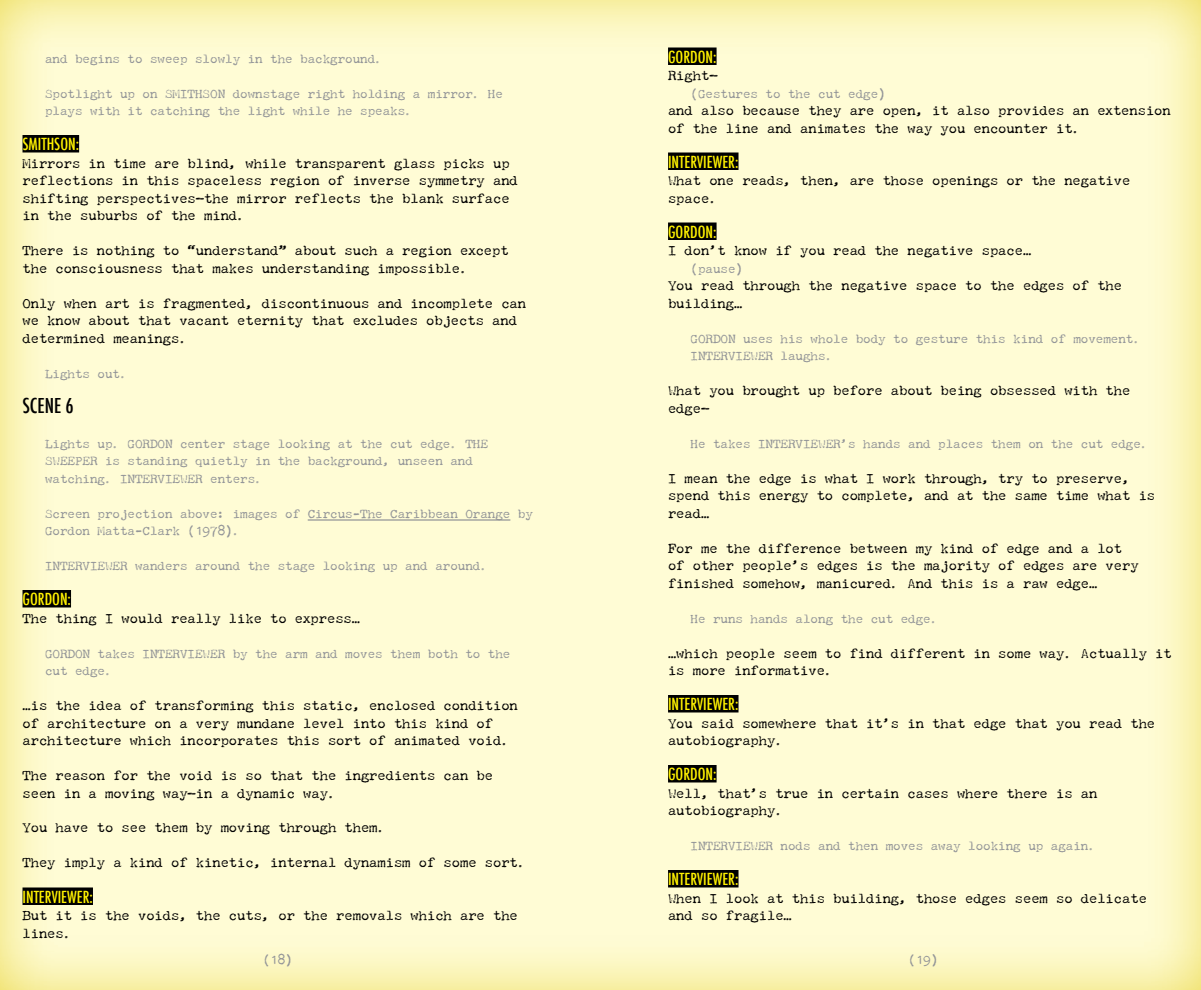
<style>
.page{position:relative;width:1201px;height:990px;background:#fff}
.page>*{position:absolute;margin:0;border:0;box-sizing:border-box;transform-origin:0 0}
.t1{font:500 condensed 20px "Futura";color:#000}
.t2{font:500 condensed 16.25px "Futura";color:#fff200}
.t3{font:13.75px/17.5px "P22 Typewriter";color:#000}
.t4{font:12.5px/17.5px "P22 Typewriter";color:#939598}
</style>
<div class="page">
<div style="left:0;top:0;width:1200px;height:990px;background:#e0c900;opacity:.75"></div>
<div style="left:22px;top:135px;width:57px;height:17px;background:#000"></div>
<hr style="left:307px;top:519px;width:203px;height:2px;background:#939598">
<div style="left:22px;top:590px;width:49px;height:18px;background:#000"></div>
<div style="left:22px;top:888px;width:71px;height:17px;background:#000"></div>
<div style="left:668px;top:48px;width:48px;height:17px;background:#000"></div>
<div style="left:668px;top:152px;width:70px;height:18px;background:#000"></div>
<div style="left:668px;top:222px;width:48px;height:18px;background:#000"></div>
<div style="left:668px;top:695px;width:70px;height:17px;background:#000"></div>
<div style="left:668px;top:765px;width:48px;height:17px;background:#000"></div>
<div style="left:668px;top:870px;width:70px;height:18px;background:#000"></div>
<p class="t4" style="left:45px;top:49px;width:339px">and begins to sweep slowly in the background.</p>
<p class="t4" style="left:45px;top:84px;width:459px">Spotlight up on SMITHSON downstage right holding a mirror. He plays with it catching the light while he speaks.</p>
<p class="t2" style="left:22px;top:134px;width:58px">SMITHSON:</p>
<p class="t3" style="left:22px;top:154px;width:497px">Mirrors in time are blind, while transparent glass picks up reflections in this spaceless region of inverse symmetry and shifting perspectives—the mirror reflects the blank surface in the suburbs of the mind.</p>
<p class="t3" style="left:22px;top:241px;width:487px">There is nothing to “understand” about such a region except the consciousness that makes understanding impossible.</p>
<p class="t3" style="left:22px;top:294px;width:505px">Only when art is fragmented, discontinuous and incomplete can we know about that vacant eternity that excludes objects and determined meanings.</p>
<p class="t4" style="left:45px;top:364px;width:84px">Lights out.</p>
<h1 class="t1" style="left:22px;top:392px;width:53px">SCENE 6</h1>
<p class="t4" style="left:45px;top:434px;width:444px">Lights up. GORDON center stage looking at the cut edge. THE<br>SWEEPER is standing quietly in the background, unseen and watching. INTERVIEWER enters.</p>
<p class="t4" style="left:45px;top:504px;width:489px">Screen projection above: images of Circus-The Caribbean Orange by<br>Gordon Matta-Clark (1978).</p>
<p class="t4" style="left:45px;top:557px;width:444px">INTERVIEWER wanders around the stage looking up and around.</p>
<p class="t2" style="left:22px;top:589px;width:50px">GORDON:</p>
<p class="t3" style="left:22px;top:609px;width:339px">The thing I would really like to express…</p>
<p class="t4" style="left:45px;top:644px;width:467px">GORDON takes INTERVIEWER by the arm and moves them both to the cut edge.</p>
<p class="t3" style="left:22px;top:696px;width:497px">…is the idea of transforming this static, enclosed condition of architecture on a very mundane level into this kind of architecture which incorporates this sort of animated void.</p>
<p class="t3" style="left:22px;top:766px;width:472px">The reason for the void is so that the ingredients can be seen in a moving way—in a dynamic way.</p>
<p class="t3" style="left:22px;top:819px;width:365px">You have to see them by moving through them.</p>
<p class="t3" style="left:22px;top:854px;width:505px">They imply a kind of kinetic, internal dynamism of some sort.</p>
<p class="t2" style="left:22px;top:886px;width:72px">INTERVIEWER:</p>
<p class="t3" style="left:22px;top:906px;width:497px">But it is the voids, the cuts, or the removals which are the lines.</p>
<p class="t2" style="left:668px;top:46px;width:50px">GORDON:</p>
<p class="t3" style="left:668px;top:66px;width:51px">Right—</p>
<p class="t4" style="left:690px;top:84px;width:197px">(Gestures to the cut edge)</p>
<p class="t3" style="left:668px;top:101px;width:504px">and also because they are open, it also provides an extension of the line and animates the way you encounter it.</p>
<p class="t2" style="left:668px;top:151px;width:72px">INTERVIEWER:</p>
<p class="t3" style="left:668px;top:171px;width:464px">What one reads, then, are those openings or the negative space.</p>
<p class="t2" style="left:668px;top:221px;width:50px">GORDON:</p>
<p class="t3" style="left:668px;top:241px;width:365px">I don’t know if you read the negative space…</p>
<p class="t4" style="left:690px;top:259px;width:54px">(pause)</p>
<p class="t3" style="left:668px;top:276px;width:455px">You read through the negative space to the edges of the building…</p>
<p class="t4" style="left:690px;top:329px;width:452px">GORDON uses his whole body to gesture this kind of movement.<br>INTERVIEWER laughs.</p>
<p class="t3" style="left:668px;top:381px;width:464px">What you brought up before about being obsessed with the edge—</p>
<p class="t4" style="left:690px;top:434px;width:459px">He takes INTERVIEWER’s hands and places them on the cut edge.</p>
<p class="t3" style="left:668px;top:469px;width:488px">I mean the edge is what I work through, try to preserve, spend this energy to complete, and at the same time what is read…</p>
<p class="t3" style="left:668px;top:539px;width:472px">For me the difference between my kind of edge and a lot of other people’s edges is the majority of edges are very finished somehow, manicured. And this is a raw edge…</p>
<p class="t4" style="left:690px;top:609px;width:249px">He runs hands along the cut edge.</p>
<p class="t3" style="left:668px;top:644px;width:505px">…which people seem to find different in some way. Actually it is more informative.</p>
<p class="t2" style="left:668px;top:694px;width:72px">INTERVIEWER:</p>
<p class="t3" style="left:668px;top:714px;width:488px">You said somewhere that it’s in that edge that you read the autobiography.</p>
<p class="t2" style="left:668px;top:764px;width:50px">GORDON:</p>
<p class="t3" style="left:668px;top:784px;width:431px">Well, that’s true in certain cases where there is an autobiography.</p>
<p class="t4" style="left:690px;top:837px;width:407px">INTERVIEWER nods and then moves away looking up again.</p>
<p class="t2" style="left:668px;top:869px;width:72px">INTERVIEWER:</p>
<p class="t3" style="left:668px;top:889px;width:480px">When I look at this building, those edges seem so delicate and so fragile…</p>
<p class="t4" style="left:263px;top:951px;width:31px">(18)</p>
<p class="t4" style="left:908px;top:951px;width:31px">(19)</p>
</div>
